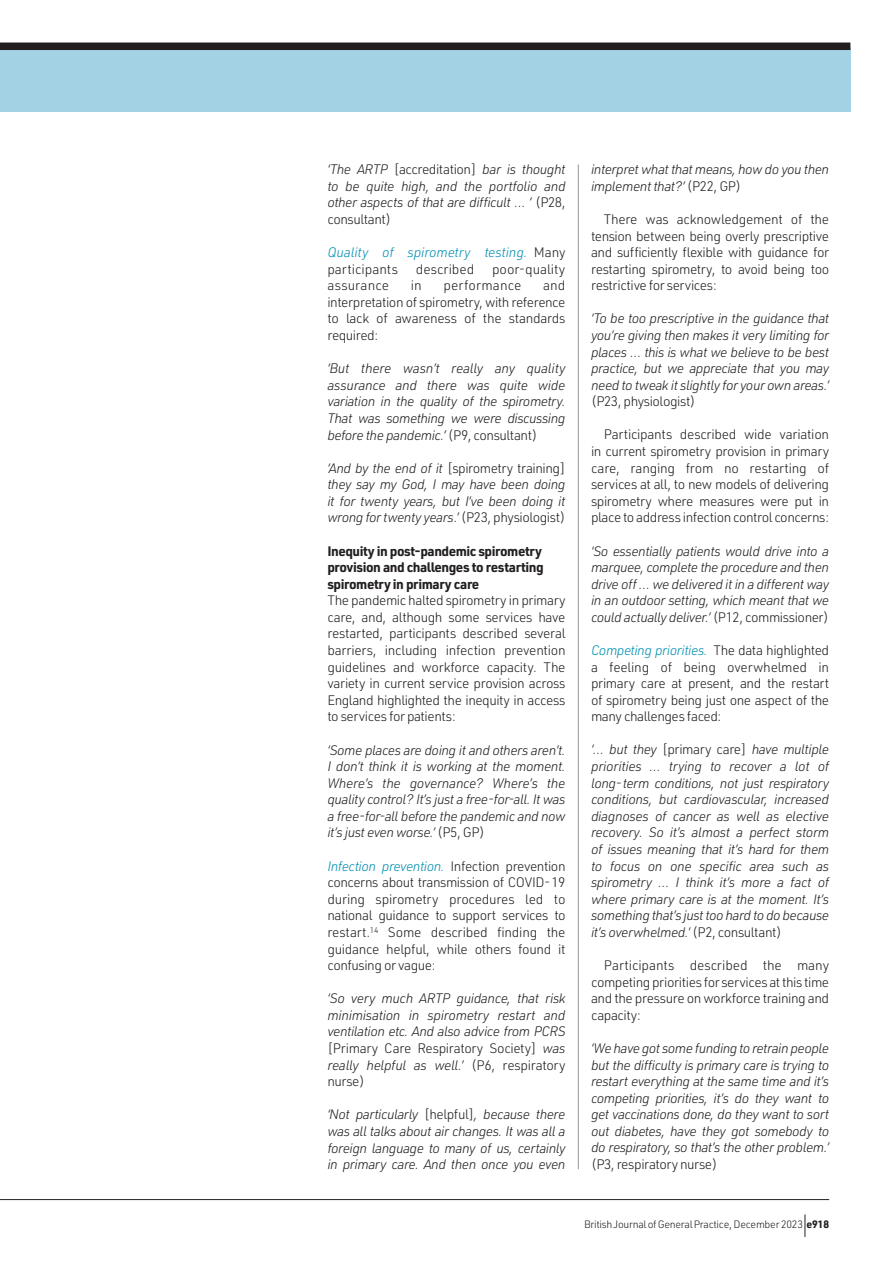
<style>
.page{position:relative;width:893px;height:1263px;background:#fff}
.page>*{position:absolute;margin:0;border:0;box-sizing:border-box;transform-origin:0 0}
.t1{font:italic 300 13.5px/16.6px "URWDIN";letter-spacing:-.035em;color:#231f20;text-align:justify}
.t2{font:300 13.5px/16.6px "URWDIN";letter-spacing:-.035em;color:#231f20;text-align:justify}
.t3{font:700 13.5px/16.6px "URWDIN";letter-spacing:-.035em;color:#231f20}
.t4{font:italic 300 13.5px/16.6px "URWDIN";letter-spacing:-.01em;color:#008fb3}
.t5{font:300 13.5px "URWDIN";letter-spacing:-.005em;color:#231f20}
.t6{font:300 13.5px "URWDIN";letter-spacing:.005em;color:#231f20}
.t7{font:300 10.5px "URWDIN";letter-spacing:-.025em;color:#231f20}
.s1{font-style:normal}
.s2{font-style:normal;color:#231f20}
.s3{font-style:italic;color:#008fb3}
.s4{font-weight:700}
</style>
<div class="page">
<div style="left:0;top:48px;width:850px;height:64px;background:#a2d2e3"></div>
<div style="left:0;top:43px;width:850px;height:7px;background:#231f20"></div>
<hr style="left:578px;top:165px;width:1px;height:1004px;background:#939598">
<hr style="left:0;top:1199px;width:829px;height:1px;background:#231f20">
<svg style="left:805px;top:1214px;width:1px;height:23px"></svg>
<p class="t1" style="left:327px;top:161px;width:240px">‘The ARTP <span class="s1">[accreditation]</span> bar is thought to be quite high, and the portfolio and other aspects of that are difficult … ’ <span class="s1">(P28, consultant)</span></p>
<p class="t4" style="left:327px;top:244px;width:240px">Quality of spirometry testing. <span class="s2">Many participants</span></p>
<p class="t5" style="left:416px;top:260px;width:60px">described</p>
<p class="t5" style="left:492px;top:260px;width:75px">poor-quality</p>
<p class="t6" style="left:327px;top:277px;width:63px">assurance</p>
<p class="t2" style="left:411px;top:277px;width:12px">in</p>
<p class="t6" style="left:443px;top:277px;width:80px">performance</p>
<p class="t2" style="left:327px;top:277px;width:240px;text-indent:216px">and interpretation of spirometry, with reference to lack of awareness of the standards required:</p>
<p class="t1" style="left:327px;top:360px;width:240px">‘But there wasn’t really any quality assurance and there was quite wide variation in the quality of the spirometry.<br>That was something we were discussing before the pandemic.’ <span class="s1">(P9, consultant)</span></p>
<p class="t1" style="left:327px;top:459px;width:240px">‘And by the end of it <span class="s1">[spirometry training] </span>they say my God, I may have been doing it for twenty years, but I’ve been doing it wrong for twenty years<span class="s1">.</span>’ <span class="s1">(P23, physiologist)</span></p>
<p class="t3" style="left:327px;top:542px;width:218px">Inequity in post-pandemic spirometry provision and challenges to restarting spirometry in primary care</p>
<p class="t2" style="left:327px;top:592px;width:240px">The pandemic halted spirometry in primary care, and, although some services have restarted, participants described several barriers, including infection prevention guidelines and workforce capacity. The variety in current service provision across England highlighted the inequity in access to services for patients:</p>
<p class="t1" style="left:327px;top:741px;width:240px">‘Some places are doing it and others aren’t.<br>I don’t think it is working at the moment.<br>Where’s the governance? Where’s the quality control? It’s just a free-for-all. It was a free-for-all before the pandemic and now it’s just even worse.’ <span class="s1">(P5, GP)</span></p>
<p class="t2" style="left:327px;top:857px;width:240px"><span class="s3">Infection prevention.</span> Infection prevention concerns about transmission of COVID- 19 during spirometry procedures led to national guidance to support services to restart.<sup>14</sup> Some described finding the guidance helpful, while others found it confusing or vague:</p>
<p class="t1" style="left:327px;top:990px;width:240px">‘So very much ARTP guidance, that risk minimisation in spirometry restart and ventilation etc. And also advice from PCRS <span class="s1">[Primary Care Respiratory Society]</span> was really helpful as well.’ <span class="s1">(P6, respiratory nurse)</span></p>
<p class="t1" style="left:327px;top:1106px;width:240px">‘Not particularly <span class="s1">[helpful]</span>, because there was all talks about air changes. It was all a foreign language to many of us, certainly in primary care. And then once you even</p>
<p class="t1" style="left:591px;top:161px;width:240px">interpret what that means, how do you then implement that?’ <span class="s1">(P22, GP)</span></p>
<p class="t2" style="left:591px;top:210px;width:240px;text-indent:13px">There was acknowledgement of the tension between being overly prescriptive and sufficiently flexible with guidance for restarting spirometry, to avoid being too restrictive for services:</p>
<p class="t1" style="left:591px;top:310px;width:240px">‘To be too prescriptive in the guidance that you’re giving then makes it very limiting for places … this is what we believe to be best practice, but we appreciate that you may need to tweak it slightly for your own areas.’</p>
<p class="t2" style="left:591px;top:393px;width:106px">(P23, physiologist)</p>
<p class="t2" style="left:591px;top:426px;width:240px;text-indent:13px">Participants described wide variation in current spirometry provision in primary care, ranging from no restarting of services at all, to new models of delivering spirometry where measures were put in place to address infection control concerns:</p>
<p class="t1" style="left:591px;top:542px;width:240px">‘So essentially patients would drive into a marquee, complete the procedure and then drive off … we delivered it in a different way in an outdoor setting, which meant that we could actually deliver.’ <span class="s1">(P12, commissioner)</span></p>
<p class="t2" style="left:591px;top:641px;width:240px"><span class="s3">Competing priorities.</span> The data highlighted a feeling of being overwhelmed in primary care at present, and the restart of spirometry being just one aspect of the many challenges faced:</p>
<p class="t1" style="left:591px;top:741px;width:240px">‘… but they <span class="s1">[primary care]</span> have multiple priorities … trying to recover a lot of long- term conditions, not just respiratory conditions, but cardiovascular, increased diagnoses of cancer as well as elective recovery. So it’s almost a perfect storm of issues meaning that it’s hard for them to focus on one specific area such as spirometry … I think it’s more a fact of where primary care is at the moment. It’s something that’s just too hard to do because it’s overwhelmed.’ <span class="s1">(P2, consultant)</span></p>
<p class="t2" style="left:591px;top:956px;width:240px;text-indent:13px">Participants described the many competing priorities for services at this time and the pressure on workforce training and capacity:</p>
<p class="t1" style="left:591px;top:1039px;width:240px">‘We have got some funding to retrain people but the difficulty is primary care is trying to restart everything at the same time and it’s competing priorities, it’s do they want to get vaccinations done, do they want to sort out diabetes, have they got somebody to do respiratory, so that’s the other problem.’</p>
<p class="t2" style="left:591px;top:1155px;width:128px">(P3, respiratory nurse)</p>
<p class="t7" style="left:584px;top:1217px;width:247px">BritishJournalofGeneralPractice, December 2023 <span class="s4">e918</span></p>
</div>
